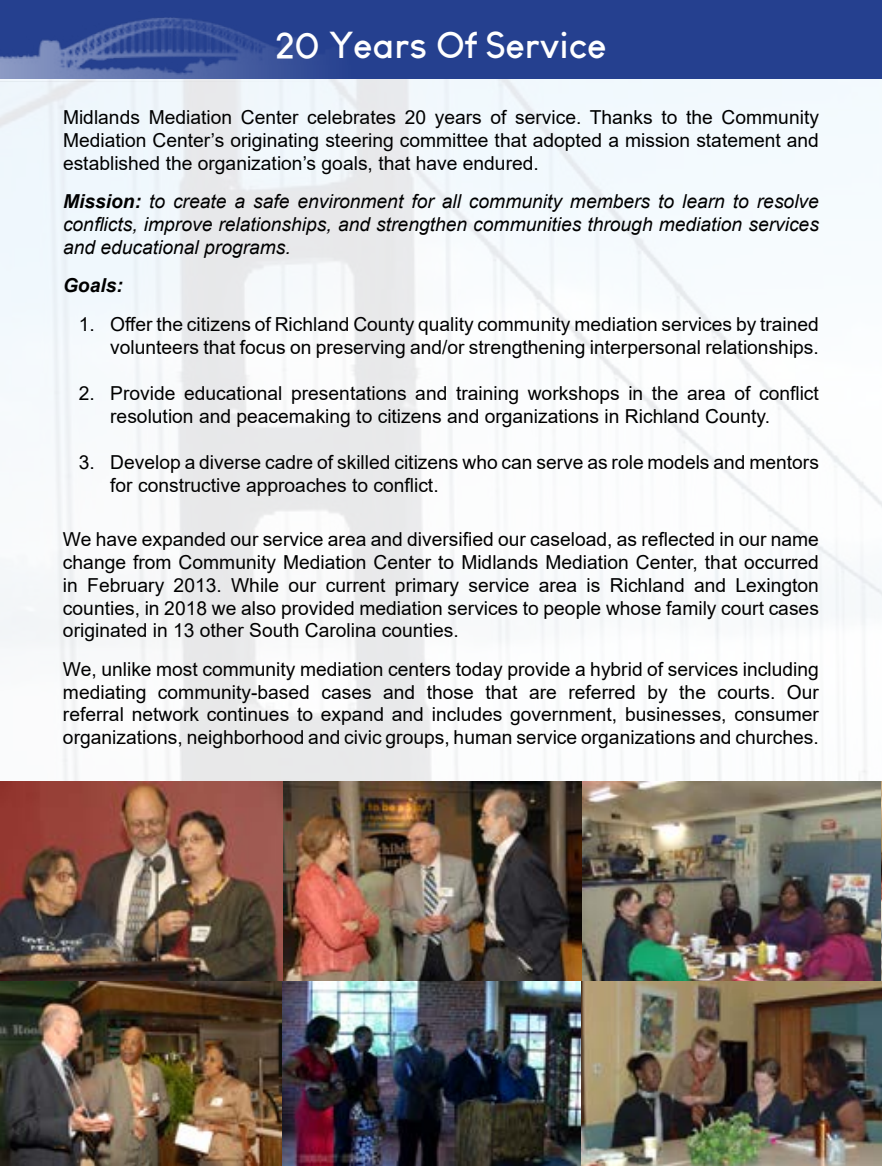
<style>
.page{position:relative;width:882px;height:1166px;background:#fff}
.page>*{position:absolute;margin:0;border:0;box-sizing:border-box;transform-origin:0 0}
.t1{font:700 36.75px "Louis George Cafe";color:#fff}
.t2{font:19.25px/22.8px "Arial";color:#000;text-align:justify}
.t3{font:italic 19.25px/22.8px "Arial";color:#000;text-align:justify}
.t4{font:italic 700 19.25px "Arial";color:#000}
.s1{font-weight:700}
</style>
<div class="page">
<div style="left:0;top:0;width:882px;height:79px;background:#25408f"></div>
<div style="left:0;top:79px;width:882px;height:1087px;background:linear-gradient(to right,#eff2f4,#fafcfd)"></div>
<img style="left:0;top:17px;width:355px;height:65px">
<img style="left:0;top:781px;width:882px;height:385px">
<img style="left:881px;top:781px;width:1px;height:200px">
<h1 class="t1" style="left:275px;top:22px;width:333px">20 Years Of Service</h1>
<p class="t2" style="left:63px;top:106px;width:757px">Midlands Mediation Center celebrates 20 years of service. Thanks to the Community Mediation Center’s originating steering committee that adopted a mission statement and established the organization’s goals, that have endured.</p>
<p class="t3" style="left:63px;top:190px;width:757px"><span class="s1">Mission:</span> to create a safe environment for all community members to learn to resolve conflicts, improve relationships, and strengthen communities through mediation services and educational programs.</p>
<p class="t4" style="left:63px;top:273px;width:61px">Goals:</p>
<p class="t2" style="left:79px;top:313px;width:742px;text-align:right">1. Offer the citizens of Richland County quality community mediation services by trained volunteers that focus on preserving and/or strengthening interpersonal relationships.</p>
<p class="t2" style="left:110px;top:382px;width:710px;text-indent:-31px">2. Provide educational presentations and training workshops in the area of conflict resolution and peacemaking to citizens and organizations in Richland County.</p>
<p class="t2" style="left:110px;top:451px;width:710px;text-indent:-31px">3. Develop a diverse cadre of skilled citizens who can serve as role models and mentors for constructive approaches to conflict.</p>
<p class="t2" style="left:63px;top:528px;width:757px">We have expanded our service area and diversified our caseload, as reflected in our name change from Community Mediation Center to Midlands Mediation Center, that occurred in February 2013. While our current primary service area is Richland and Lexington counties, in 2018 we also provided mediation services to people whose family court cases originated in 13 other South Carolina counties.</p>
<p class="t2" style="left:63px;top:657px;width:757px">We, unlike most community mediation centers today provide a hybrid of services including mediating community-based cases and those that are referred by the courts. Our referral network continues to expand and includes government, businesses, consumer organizations, neighborhood and civic groups, human service organizations and churches.</p>
</div>
